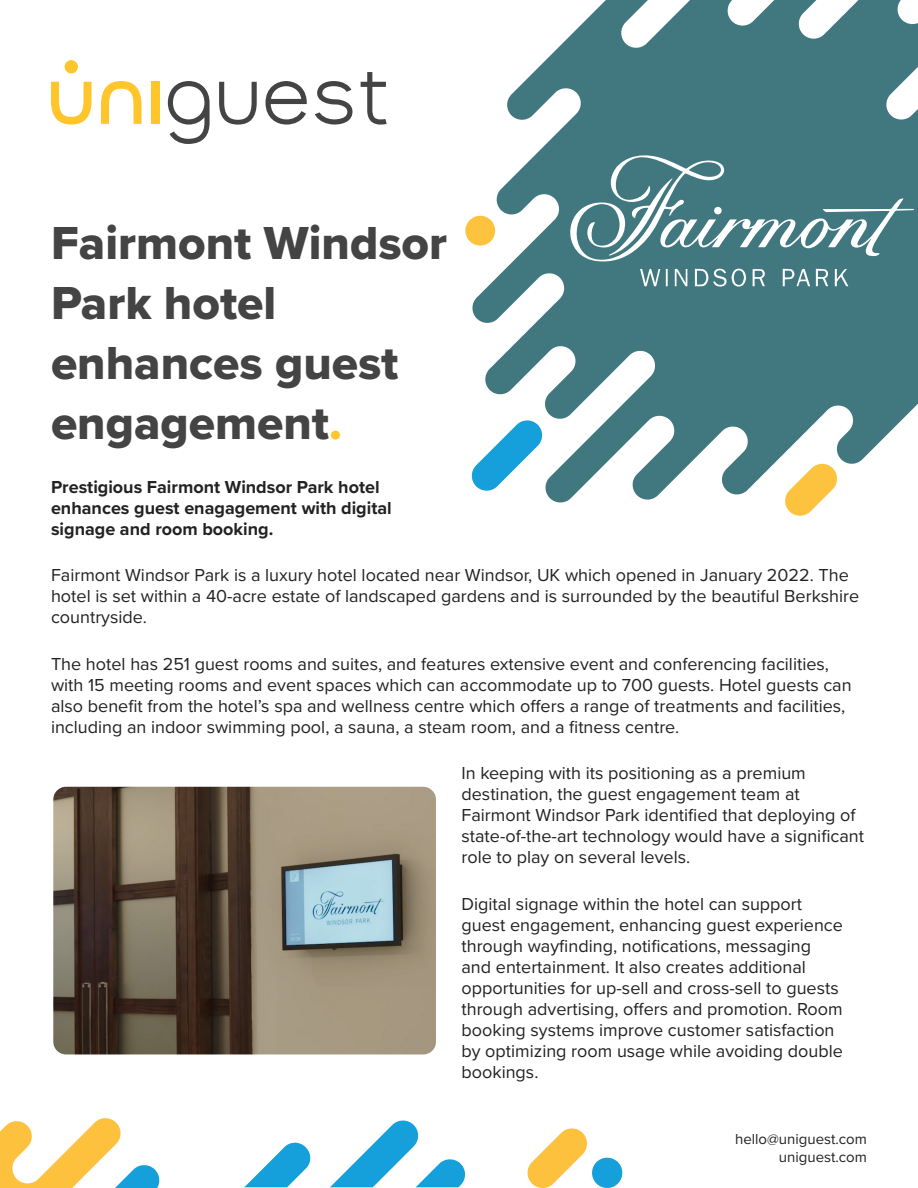
<style>
.page{position:relative;width:918px;height:1188px;background:#fff}
.page>*{position:absolute;margin:0;border:0;box-sizing:border-box;transform-origin:0 0}
.t1{font:48px/60px "Proxima Nova Extrabld";color:#454444}
.Body{font:18px/21px "Proxima Nova";color:#222}
.Emphasis{font:700 18px/21px "Proxima Nova";color:#222}
.t2{font:15px/18px "Proxima Nova";color:#222;text-align:right}
.s1{color:#ffc52b}
</style>
<div class="page">
<svg style="left:361px;top:72px;width:26px;height:53px"></svg>
<svg style="left:315px;top:81px;width:37px;height:44px"></svg>
<svg style="left:266px;top:81px;width:41px;height:44px"></svg>
<svg style="left:219px;top:82px;width:38px;height:43px"></svg>
<svg style="left:168px;top:81px;width:42px;height:63px"></svg>
<div style="left:151px;top:82px;width:8px;height:42px;background:#ffc52b"></div>
<svg style="left:101px;top:81px;width:41px;height:43px"></svg>
<div style="left:65px;top:60px;width:13px;height:13px;background:#ffc52b;border-radius:50%"></div>
<svg style="left:51px;top:82px;width:41px;height:43px"></svg>
<svg style="left:527px;top:1128px;width:96px;height:60px"></svg>
<svg style="left:244px;top:1120px;width:221px;height:67px"></svg>
<svg style="left:0;top:1118px;width:160px;height:70px"></svg>
<svg style="left:785px;top:504px;width:33px;height:12px"></svg>
<svg style="left:465px;top:219px;width:6px;height:24px"></svg>
<svg style="left:471px;top:0;width:447px;height:504px;fill:#41787f"></svg>
<svg style="left:565px;top:155px;width:349px;height:133px;background:#5b8a90"></svg>
<img style="left:53px;top:787px;width:383px;height:267px">
<p class="t1" style="left:51px;top:212px;width:398px">Fairmont Windsor<br>Park hotel enhances guest engagement<span class="s1">.</span></p>
<p class="Emphasis" style="left:51px;top:476px;width:342px">Prestigious Fairmont Windsor Park hotel enhances guest enagagement with digital signage and room booking.</p>
<p class="Body" style="left:51px;top:564px;width:810px">Fairmont Windsor Park is a luxury hotel located near Windsor, UK which opened in January 2022. The hotel is set within a 40-acre estate of landscaped gardens and is surrounded by the beautiful Berkshire countryside.</p>
<p class="Body" style="left:51px;top:652px;width:802px">The hotel has 251 guest rooms and suites, and features extensive event and conferencing facilities, with 15 meeting rooms and event spaces which can accommodate up to 700 guests. Hotel guests can also benefit from the hotel’s spa and wellness centre which offers a range of treatments and facilities, including an indoor swimming pool, a sauna, a steam room, and a fitness centre.</p>
<p class="Body" style="left:461px;top:762px;width:404px">In keeping with its positioning as a premium destination, the guest engagement team at Fairmont Windsor Park identified that deploying of state-of-the-art technology would have a significant role to play on several levels.</p>
<p class="Body" style="left:461px;top:892px;width:383px">Digital signage within the hotel can support guest engagement, enhancing guest experience through wayfinding, notifications, messaging and entertainment. It also creates additional opportunities for up-sell and cross-sell to guests through advertising, offers and promotion. Room booking systems improve customer satisfaction by optimizing room usage while avoiding double bookings.</p>
<p class="t2" style="left:735px;top:1130px;width:133px">hello@uniguest.com uniguest.com</p>
</div>
